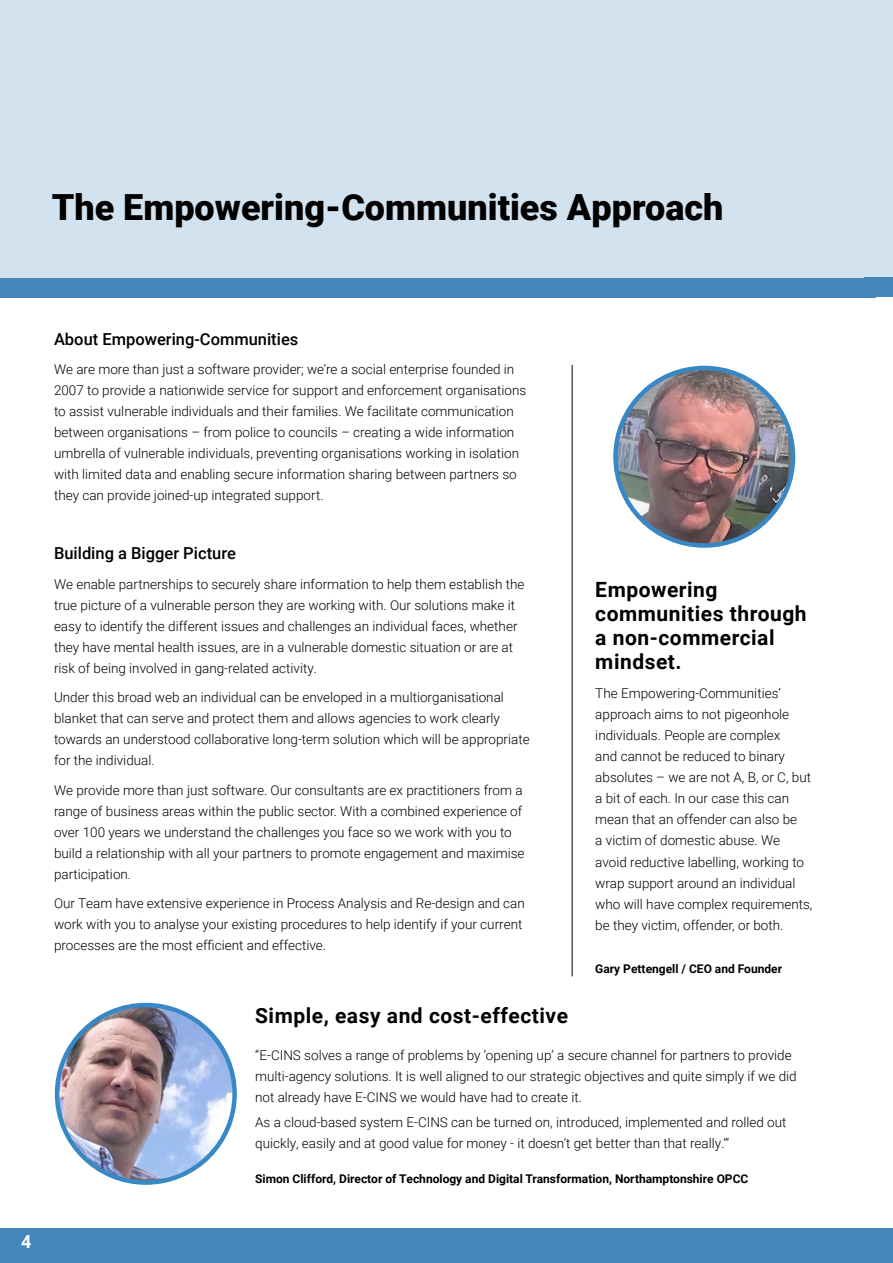
<style>
.page{position:relative;width:893px;height:1263px;background:#fff}
.page>*{position:absolute;margin:0;border:0;box-sizing:border-box;transform-origin:0 0}
.t1{font:900 36px "Roboto";color:#000}
.t2{font:700 21px/24px "Roboto";letter-spacing:.025em;color:#000}
.t3{font:700 18px "Roboto";color:#fff}
.t4{font:500 16.5px "Roboto";color:#000}
.t5{font:300 13.5px/21px "Roboto";color:#000}
.t6{font:700 12px "Roboto";color:#000}
</style>
<div class="page">
<hr style="left:891px;top:0;width:2px;height:278px;background:#4387bb">
<div style="left:0;top:1228px;width:891px;height:35px;background:#4387bb"></div>
<div style="left:865px;top:1228px;width:28px;height:34px;background:#4387bb"></div>
<div style="left:865px;top:278px;width:28px;height:19px;background:#4387bb"></div>
<div style="left:0;top:278px;width:875px;height:19px;background:#4387bb"></div>
<div style="left:0;top:0;width:891px;height:278px;background:#d2e2ee"></div>
<img style="left:615px;top:368px;width:173px;height:177px">
<div style="left:613px;top:366px;width:182px;height:182px;border:4px solid #3888c5;border-radius:50%"></div>
<hr style="left:572px;top:365px;width:1px;height:611px;background:#000">
<img style="left:59px;top:1005px;width:176px;height:174px">
<div style="left:55px;top:1003px;width:182px;height:182px;border:4px solid #3888c5;border-radius:50%"></div>
<h1 class="t1" style="left:52px;top:182px;width:673px">The Empowering-Communities Approach</h1>
<h3 class="t3" style="left:21px;top:1229px;width:12px">4</h3>
<p class="t4" style="left:54px;top:327px;width:246px">About Empowering-Communities</p>
<p class="t5" style="left:54px;top:358px;width:474px">We are more than just a software provider; we’re a social enterprise founded in 2007 to provide a nationwide service for support and enforcement organisations to assist vulnerable individuals and their families. We facilitate communication between organisations – from police to councils – creating a wide information umbrella of vulnerable individuals, preventing organisations working in isolation with limited data and enabling secure information sharing between partners so they can provide joined-up integrated support.</p>
<p class="t4" style="left:54px;top:542px;width:184px">Building a Bigger Picture</p>
<p class="t5" style="left:54px;top:573px;width:472px">We enable partnerships to securely share information to help them establish the true picture of a vulnerable person they are working with. Our solutions make it easy to identify the different issues and challenges an individual faces, whether they have mental health issues, are in a vulnerable domestic situation or are at risk of being involved in gang-related activity.</p>
<p class="t5" style="left:54px;top:686px;width:477px">Under this broad web an individual can be enveloped in a multiorganisational blanket that can serve and protect them and allows agencies to work clearly towards an understood collaborative long-term solution which will be appropriate for the individual.</p>
<p class="t5" style="left:54px;top:779px;width:472px">We provide more than just software. Our consultants are ex practitioners from a range of business areas within the public sector. With a combined experience of over 100 years we understand the challenges you face so we work with you to build a relationship with all your partners to promote engagement and maximise participation.</p>
<p class="t5" style="left:54px;top:893px;width:472px">Our Team have extensive experience in Process Analysis and Re-design and can work with you to analyse your existing procedures to help identify if your current processes are the most efficient and effective.</p>
<h2 class="t2" style="left:255px;top:1003px;width:314px">Simple, easy and cost-effective</h2>
<h2 class="t2" style="left:595px;top:577px;width:213px">Empowering communities through a non-commercial mindset.</h2>
<p class="t5" style="left:595px;top:683px;width:219px">The Empowering-Communities’ approach aims to not pigeonhole individuals. People are complex<br>and cannot be reduced to binary absolutes – we are not A, B, or C, but a bit of each. In our case this can mean that an offender can also be<br>a victim of domestic abuse. We avoid reductive labelling, working to wrap support around an individual who will have complex requirements, be they victim, offender, or both.</p>
<p class="t6" style="left:595px;top:960px;width:188px">Gary Pettengell / CEO and Founder</p>
<p class="t5" style="left:255px;top:1044px;width:543px">“E-CINS solves a range of problems by ‘opening up’ a secure channel for partners to provide multi-agency solutions. It is well aligned to our strategic objectives and quite simply if we did not already have E-CINS we would have had to create it.</p>
<p class="t5" style="left:255px;top:1111px;width:533px">As a cloud-based system E-CINS can be turned on, introduced, implemented and rolled out quickly, easily and at good value for money - it doesn’t get better than that really.’”</p>
<p class="t6" style="left:255px;top:1170px;width:495px">Simon Clifford, Director of Technology and Digital Transformation, Northamptonshire OPCC</p>
</div>
